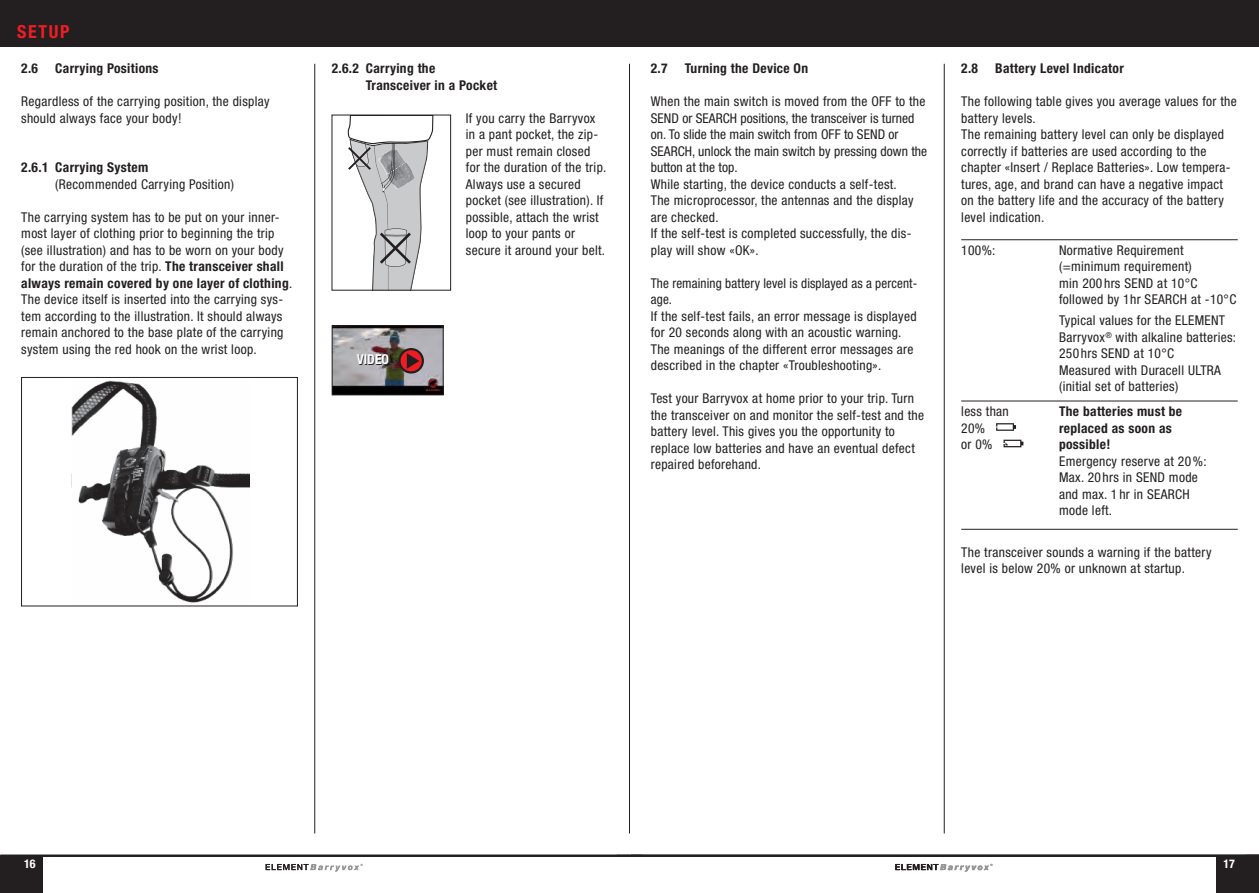
<style>
.page{position:relative;width:1259px;height:893px;background:#fff}
.page>*{position:absolute;margin:0;border:0;box-sizing:border-box;transform-origin:0 0}
.t1{font:700 condensed 18px "Helvetica Neue LT";letter-spacing:.095em;color:#ee1e24}
.t2{font:condensed 13.5px/16.5px "Helvetica Neue LT";letter-spacing:.025em;color:#231f20}
.t3{font:700 condensed 13.5px/16.5px "Helvetica Neue LT";letter-spacing:.025em;color:#231f20}
.t4{font:700 condensed 12px "Helvetica Neue LT";color:#fff}
.s1{font-weight:700}
</style>
<div class="page">
<div style="left:629px;top:0;width:630px;height:47px;background:#231f20"></div>
<div style="left:1216px;top:856px;width:43px;height:37px;background:#231f20"></div>
<hr style="left:944px;top:64px;width:1px;height:769px;background:#231f20">
<div style="left:0;top:0;width:629px;height:47px;background:#231f20"></div>
<hr style="left:0;top:855px;width:629px;height:2px;background:#231f20">
<hr style="left:314px;top:64px;width:1px;height:769px;background:#231f20">
<hr style="left:629px;top:64px;width:1px;height:769px;background:#231f20">
<div style="left:0;top:856px;width:43px;height:37px;background:#231f20"></div>
<hr style="left:630px;top:855px;width:629px;height:2px;background:#231f20">
<hr style="left:961px;top:239px;width:276px;height:1px;background:#231f20">
<hr style="left:961px;top:401px;width:276px;height:1px;background:#231f20">
<hr style="left:961px;top:529px;width:276px;height:1px;background:#231f20">
<svg style="left:1003px;top:440px;width:20px;height:7px"></svg>
<svg style="left:996px;top:423px;width:20px;height:8px"></svg>
<svg style="left:895px;top:864px;width:97px;height:7px"></svg>
<hr style="left:1px;top:855px;width:641px;height:2px;background:#231f20">
<svg style="left:266px;top:864px;width:97px;height:7px"></svg>
<svg style="left:348px;top:117px;width:85px;height:171px"></svg>
<div style="left:332px;top:115px;width:119px;height:175px;border:1px solid #231f20"></div>
<img style="left:71px;top:380px;width:179px;height:223px">
<div style="left:21px;top:377px;width:277px;height:229px;border:1px solid #231f20"></div>
<img style="left:334px;top:327px;width:107px;height:66px">
<div style="left:332px;top:325px;width:111px;height:70px;border:1px solid #231f20"></div>
<svg style="left:398px;top:338px;width:26px;height:1px"></svg>
<svg style="left:399px;top:349px;width:24px;height:23px"></svg>
<div style="left:398px;top:348px;width:26px;height:26px;border:2px solid #231f20;border-radius:50%"></div>
<svg style="left:407px;top:353px;width:12px;height:16px"></svg>
<h1 class="t1" style="left:17px;top:25px;width:54px">SETUP</h1>
<p class="t3" style="left:21px;top:62px;width:18px">2.6</p>
<p class="t3" style="left:55px;top:62px;width:105px">Carrying Positions</p>
<p class="t2" style="left:21px;top:95px;width:250px">Regardless of the carrying position, the display should always face your body!</p>
<p class="t3" style="left:21px;top:161px;width:128px">2.6.1 Carrying System</p>
<p class="t2" style="left:55px;top:177px;width:180px">(Recommended Carrying Position)</p>
<p class="t2" style="left:21px;top:210px;width:272px">The carrying system has to be put on your inner&shy;most layer of clothing prior to beginning the trip (see illustration) and has to be worn on your body for the duration of the trip. <span class="s1">The transceiver shall always remain covered by one layer of clothing</span>.<br>The device itself is inserted into the carrying sys&shy;tem according to the illustration. It should always remain anchored to the base plate of the carrying system using the red hook on the wrist loop.</p>
<p class="t3" style="left:366px;top:61px;width:133px;text-indent:-34px">2.6.2 Carrying the<br>Transceiver in a Pocket</p>
<p class="t2" style="left:466px;top:111px;width:142px">If you carry the Barryvox in a pant pocket, the zip&shy;per must remain closed for the duration of the trip.<br>Always use a secured pocket (see illustration). If possible, attach the wrist loop to your pants or secure it around your belt.</p>
<p class="t3" style="left:357px;top:353px;width:34px">VIDEO</p>
<p class="t3" style="left:651px;top:62px;width:18px">2.7</p>
<p class="t3" style="left:685px;top:62px;width:125px">Turning the Device On</p>
<p class="t2" style="left:651px;top:95px;width:278px">When the main switch is moved from the OFF to the SEND or SEARCH positions, the transceiver is turned on. To slide the main switch from OFF to SEND or SEARCH, unlock the main switch by pressing down the button at the top.<br>While starting, the device conducts a self-test.<br>The microprocessor, the antennas and the display are checked.<br>If the self-test is completed successfully, the dis&shy;play will show «OK».</p>
<p class="t2" style="left:651px;top:276px;width:268px">The remaining battery level is displayed as a percent&shy;age.<br>If the self-test fails, an error message is displayed for 20 seconds along with an acoustic warning.<br>The meanings of the different error messages are described in the chapter «Troubleshooting».</p>
<p class="t2" style="left:651px;top:392px;width:275px">Test your Barryvox at home prior to your trip. Turn the transceiver on and monitor the self-test and the battery level. This gives you the opportunity to replace low batteries and have an eventual defect repaired beforehand.</p>
<p class="t3" style="left:961px;top:62px;width:18px">2.8</p>
<p class="t3" style="left:995px;top:62px;width:130px">Battery Level Indicator</p>
<p class="t2" style="left:961px;top:94px;width:277px">The following table gives you average values for the battery levels.<br>The remaining battery level can only be displayed correctly if batteries are used according to the chapter «Insert / Replace Batteries». Low tempera&shy;tures, age, and brand can have a negative impact on the battery life and the accuracy of the battery level indication.</p>
<p class="t2" style="left:961px;top:243px;width:36px">100%:</p>
<p class="t2" style="left:1059px;top:243px;width:179px">Normative Requirement (=minimum requirement)<br>min 200hrs SEND at 10°C followed by 1hr SEARCH at -10°C</p>
<p class="t2" style="left:1059px;top:313px;width:179px">Typical values for the ELEMENT<br>Barryvox<sup>®</sup> with alkaline batteries:<br>250hrs SEND at 10°C<br>Measured with Duracell ULTRA (initial set of batteries)</p>
<p class="t2" style="left:961px;top:404px;width:49px">less than</p>
<p class="t3" style="left:1059px;top:404px;width:125px">The batteries must be</p>
<p class="t2" style="left:961px;top:421px;width:25px">20%</p>
<p class="t3" style="left:1059px;top:421px;width:114px">replaced as soon as</p>
<p class="t2" style="left:961px;top:437px;width:33px">or 0%</p>
<p class="t3" style="left:1059px;top:437px;width:53px">possible!</p>
<p class="t2" style="left:1059px;top:454px;width:149px">Emergency reserve at 20%:<br>Max. 20hrs in SEND mode and max. 1 hr in SEARCH mode left.</p>
<p class="t2" style="left:961px;top:545px;width:252px">The transceiver sounds a warning if the battery level is below 20% or unknown at startup.</p>
<p class="t4" style="left:24px;top:859px;width:13px">16</p>
<p class="t4" style="left:1223px;top:859px;width:13px">17</p>
</div>
